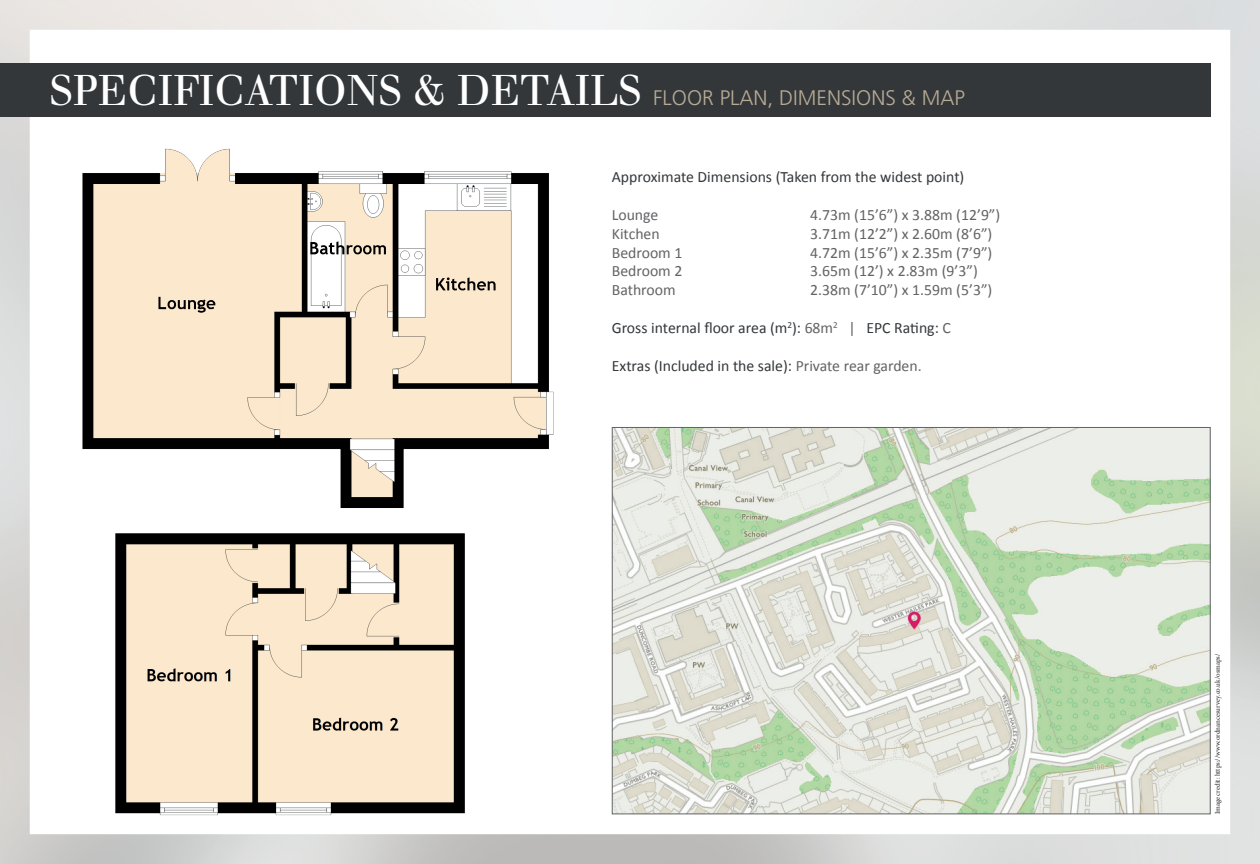
<style>
.page{position:relative;width:1260px;height:864px;background:#fff}
.page>*{position:absolute;margin:0;border:0;box-sizing:border-box;transform-origin:0 0}
.t1{font:300 21px "Frutiger";color:#b8ab95}
.t2{font:15.75px "Calibri";color:#636366}
.t3{font:15.75px "Calibri";color:#33373a}
.t4{font:7px "Minion Pro";color:#231f20}
.s1{font-family:"Justus";font-weight:400;font-size:42px;color:#fff}
.s2{color:#636366}
</style>
<div class="page">
<img style="left:0;top:0;width:1260px;height:863px">
<div style="left:0;top:63px;width:1211px;height:54px;background:#33373a"></div>
<img style="left:75px;top:140px;width:485px;height:376px">
<img style="left:104px;top:528px;width:373px;height:291px">
<h1 class="t1" style="left:50px;top:86px;width:917px"><span class="s1">SPECIFICATIONS &amp; DETAILS</span> FLOOR PLAN, DIMENSIONS &amp; MAP</h1>
<p class="t3" style="left:612px;top:167px;width:354px">Approximate Dimensions (Taken from the widest point)</p>
<p class="t2" style="left:612px;top:204px;width:48px">Lounge</p>
<p class="t2" style="left:810px;top:204px;width:192px">4.73m (15’6”) x 3.88m (12’9”)</p>
<p class="t2" style="left:612px;top:223px;width:49px">Kitchen</p>
<p class="t2" style="left:810px;top:223px;width:184px">3.71m (12’2”) x 2.60m (8’6”)</p>
<p class="t2" style="left:612px;top:242px;width:72px">Bedroom 1</p>
<p class="t2" style="left:810px;top:242px;width:184px">4.72m (15’6”) x 2.35m (7’9”)</p>
<p class="t2" style="left:612px;top:261px;width:72px">Bedroom 2</p>
<p class="t2" style="left:810px;top:261px;width:169px">3.65m (12’) x 2.83m (9’3”)</p>
<p class="t2" style="left:612px;top:280px;width:65px">Bathroom</p>
<p class="t2" style="left:810px;top:280px;width:184px">2.38m (7’10”) x 1.59m (5’3”)</p>
<p class="t3" style="left:612px;top:318px;width:341px">Gross internal floor area (m<sup>2</sup>): <span class="s2">68m</span><sup>2</sup> <span class="s2">|</span> EPC Rating: <span class="s2">C</span></p>
<p class="t3" style="left:612px;top:356px;width:311px">Extras (Included in the sale): <span class="s2">Private rear garden.</span></p>
<p class="t4" style="left:1213px;top:814px;width:162px;rotate:-90deg">Image credit: https://www.ordnancesurvey.co.uk/osmaps/</p>
</div>
